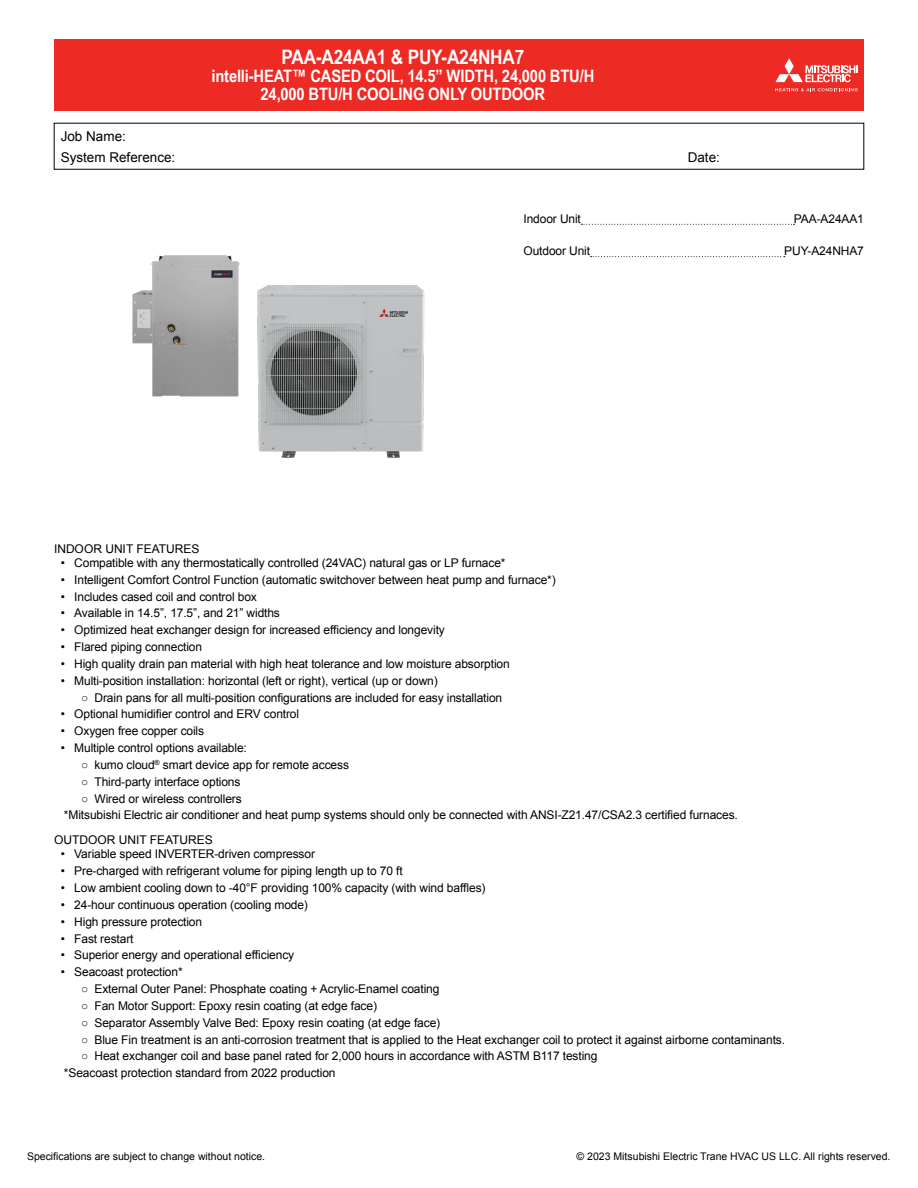
<style>
.page{position:relative;width:918px;height:1188px;background:#fff}
.page>*{position:absolute;margin:0;border:0;box-sizing:border-box;transform-origin:0 0}
.t1{font:700 19.95px "Arial Narrow";letter-spacing:-.01em;color:#fff;scale:1.05 1}
.t2{font:700 17.1px/18px "Arial Narrow";letter-spacing:-.01em;color:#fff;text-align:center;scale:1.05 1}
.t3{font:13.5px/21px "Arial";color:#000}
.t4{font:12px/16.8px "Arial";letter-spacing:-.01em;color:#000}
.t5{font:10.5px "Arial";color:#000}
</style>
<div class="page">
<svg style="left:581px;top:224px;width:213px;height:1px"></svg>
<svg style="left:591px;top:256px;width:194px;height:1px"></svg>
<img style="left:131px;top:255px;width:294px;height:203px">
<div style="left:54px;top:39px;width:810px;height:72px;background:#ee2a24"></div>
<svg style="left:775px;top:58px;width:83px;height:24px"></svg>
<svg style="left:775px;top:88px;width:83px;height:3px"></svg>
<p class="t3" style="left:61px;top:126px;width:116px">Job Name:<br>System Reference:</p>
<h1 class="t1" style="left:282px;top:42px;width:233px">PAA-A24AA1 &amp; PUY-A24NHA7</h1>
<h2 class="t2" style="left:212px;top:67px;width:366px">intelli-HEAT™ CASED COIL, 14.5” WIDTH, 24,000 BTU/H<br>24,000 BTU/H COOLING ONLY OUTDOOR</h2>
<p class="t3" style="left:688px;top:147px;width:34px">Date:</p>
<p class="t4" style="left:524px;top:211px;width:59px">Indoor Unit</p>
<p class="t4" style="left:794px;top:211px;width:72px">PAA-A24AA1</p>
<p class="t4" style="left:524px;top:243px;width:68px">Outdoor Unit</p>
<p class="t4" style="left:784px;top:243px;width:81px">PUY-A24NHA7</p>
<p class="t4" style="left:54px;top:540px;width:147px">INDOOR UNIT FEATURES</p>
<p class="t4" style="left:61px;top:554px;width:446px">• Compatible with any thermostatically controlled (24VAC) natural gas or LP furnace*</p>
<p class="t4" style="left:61px;top:571px;width:497px">• Intelligent Comfort Control Function (automatic switchover between heat pump and furnace*)</p>
<p class="t4" style="left:61px;top:588px;width:198px">• Includes cased coil and control box</p>
<p class="t4" style="left:61px;top:605px;width:221px">• Available in 14.5”, 17.5”, and 21” widths</p>
<p class="t4" style="left:61px;top:622px;width:386px">• Optimized heat exchanger design for increased efficiency and longevity</p>
<p class="t4" style="left:61px;top:639px;width:143px">• Flared piping connection</p>
<p class="t4" style="left:61px;top:655px;width:451px">• High quality drain pan material with high heat tolerance and low moisture absorption</p>
<p class="t4" style="left:61px;top:672px;width:379px">• Multi-position installation: horizontal (left or right), vertical (up or down)</p>
<p class="t4" style="left:81px;top:689px;width:423px">○ Drain pans for all multi-position configurations are included for easy installation</p>
<p class="t4" style="left:61px;top:706px;width:240px">• Optional humidifier control and ERV control</p>
<p class="t4" style="left:61px;top:723px;width:145px">• Oxygen free copper coils</p>
<p class="t4" style="left:61px;top:740px;width:188px">• Multiple control options available:</p>
<p class="t4" style="left:81px;top:756px;width:270px">○ kumo cloud<sup>®</sup> smart device app for remote access</p>
<p class="t4" style="left:81px;top:773px;width:161px">○ Third-party interface options</p>
<p class="t4" style="left:64px;top:790px;width:675px;text-indent:17px">○ Wired or wireless controllers<br>*Mitsubishi Electric air conditioner and heat pump systems should only be connected with ANSI-Z21.47/CSA2.3 certified furnaces.</p>
<p class="t4" style="left:54px;top:832px;width:160px">OUTDOOR UNIT FEATURES</p>
<p class="t4" style="left:61px;top:846px;width:256px">• Variable speed INVERTER-driven compressor</p>
<p class="t4" style="left:61px;top:863px;width:343px">• Pre-charged with refrigerant volume for piping length up to 70 ft</p>
<p class="t4" style="left:61px;top:880px;width:426px">• Low ambient cooling down to -40°F providing 100% capacity (with wind baffles)</p>
<p class="t4" style="left:61px;top:896px;width:249px">• 24-hour continuous operation (cooling mode)</p>
<p class="t4" style="left:61px;top:913px;width:143px">• High pressure protection</p>
<p class="t4" style="left:61px;top:930px;width:74px">• Fast restart</p>
<p class="t4" style="left:61px;top:947px;width:235px">• Superior energy and operational efficiency</p>
<p class="t4" style="left:61px;top:964px;width:123px">• Seacoast protection*</p>
<p class="t4" style="left:81px;top:981px;width:360px">○ External Outer Panel: Phosphate coating + Acrylic-Enamel coating</p>
<p class="t4" style="left:81px;top:997px;width:298px">○ Fan Motor Support: Epoxy resin coating (at edge face)</p>
<p class="t4" style="left:81px;top:1014px;width:361px">○ Separator Assembly Valve Bed: Epoxy resin coating (at edge face)</p>
<p class="t4" style="left:81px;top:1031px;width:706px">○ Blue Fin treatment is an anti-corrosion treatment that is applied to the Heat exchanger coil to protect it against airborne contaminants.</p>
<p class="t4" style="left:64px;top:1048px;width:535px;text-indent:17px">○ Heat exchanger coil and base panel rated for 2,000 hours in accordance with ASTM B117 testing *Seacoast protection standard from 2022 production</p>
<p class="t5" style="left:27px;top:1149px;width:240px">Specifications are subject to change without notice.</p>
<p class="t5" style="left:577px;top:1149px;width:315px">© 2023 Mitsubishi Electric Trane HVAC US LLC. All rights reserved.</p>
</div>
